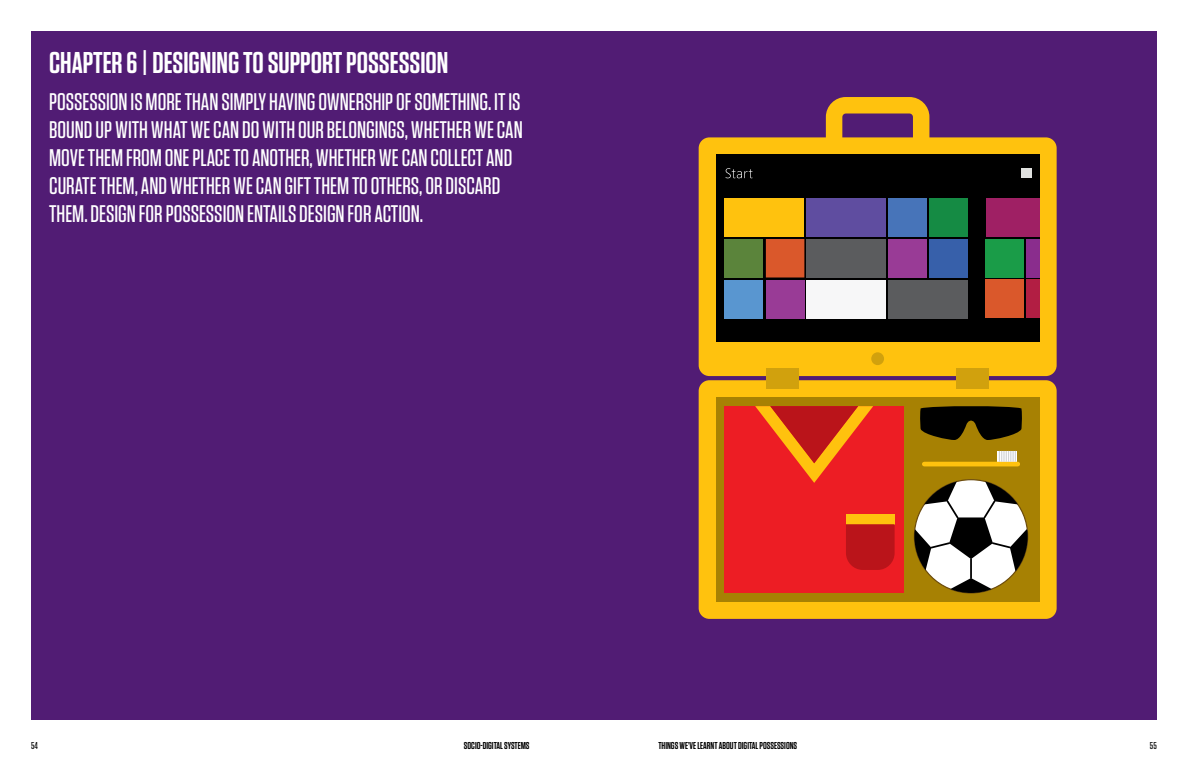
<style>
.page{position:relative;width:1188px;height:774px;background:#fff}
.page>*{position:absolute;margin:0;border:0;box-sizing:border-box;transform-origin:0 0}
.t1{font:600 30px "Tungsten";color:#fff}
.t2{font:500 24px/28px "Tungsten";color:#fff}
.t3{font:600 10px "Tungsten";color:#000}
.t4{font:500 10px "Tungsten";color:#000}
</style>
<div class="page">
<div style="left:31px;top:31px;width:1126px;height:689px;background:#511c74"></div>
<div style="left:826px;top:97px;width:103px;height:80px;border:16px solid #ffc20e;border-radius:12px"></div>
<div style="left:699px;top:137px;width:358px;height:239px;background:#ffc20e;border-radius:11px"></div>
<div style="left:716px;top:154px;width:324px;height:188px;background:#000"></div>
<div style="left:871px;top:352px;width:13px;height:13px;background:#d1a10d;border-radius:50%"></div>
<div style="left:699px;top:380px;width:358px;height:239px;background:#ffc20e;border-radius:11px"></div>
<div style="left:716px;top:397px;width:324px;height:205px;background:#a78103"></div>
<div style="left:725px;top:406px;width:179px;height:187px;background:#ed1d24"></div>
<svg style="left:755px;top:406px;width:118px;height:77px"></svg>
<div style="left:846px;top:514px;width:49px;height:10px;background:#ffc20e"></div>
<svg style="left:846px;top:524px;width:49px;height:46px;background:#bd151a"></svg>
<div style="left:725px;top:198px;width:79px;height:39px;background:#ffc20e"></div>
<div style="left:807px;top:198px;width:79px;height:39px;background:#5f4da0"></div>
<div style="left:889px;top:198px;width:38px;height:39px;background:#4774b9"></div>
<div style="left:929px;top:198px;width:38px;height:39px;background:#158b44"></div>
<div style="left:889px;top:239px;width:38px;height:38px;background:#993b96"></div>
<div style="left:725px;top:239px;width:38px;height:38px;background:#5b843b"></div>
<div style="left:725px;top:280px;width:38px;height:38px;background:#5996d0"></div>
<div style="left:766px;top:280px;width:38px;height:38px;background:#993b96"></div>
<div style="left:807px;top:239px;width:79px;height:38px;background:#5b5c5e"></div>
<div style="left:807px;top:280px;width:79px;height:38px;background:#f7f7f8"></div>
<div style="left:888px;top:280px;width:79px;height:38px;background:#5b5c5e"></div>
<div style="left:929px;top:239px;width:38px;height:38px;background:#3760aa"></div>
<div style="left:986px;top:239px;width:38px;height:38px;background:#1a9c48"></div>
<div style="left:986px;top:280px;width:38px;height:38px;background:#da582b"></div>
<div style="left:1026px;top:239px;width:14px;height:38px;background:#8a2d8d"></div>
<div style="left:1026px;top:280px;width:14px;height:38px;background:#b21e43"></div>
<div style="left:986px;top:198px;width:54px;height:39px;background:#9f2064"></div>
<svg style="left:766px;top:239px;width:38px;height:39px"></svg>
<div style="left:1021px;top:168px;width:11px;height:10px;background:#e0e1df"></div>
<svg style="left:726px;top:168px;width:26px;height:10px"></svg>
<div style="left:767px;top:368px;width:32px;height:20px;background:#d1a10d"></div>
<div style="left:956px;top:368px;width:33px;height:20px;background:#d1a10d"></div>
<svg style="left:914px;top:480px;width:114px;height:113px"></svg>
<svg style="left:920px;top:406px;width:102px;height:34px"></svg>
<svg style="left:998px;top:451px;width:19px;height:11px"></svg>
<hr style="left:924px;top:462px;width:94px;height:4px;background:#ffc20e">
<svg style="left:999px;top:451px;width:17px;height:11px"></svg>
<p class="t1" style="left:49px;top:47px;width:401px">CHAPTER 6 | DESIGNING TO SUPPORT POSSESSION</p>
<p class="t2" style="left:49px;top:88px;width:475px">POSSESSION IS MORE THAN SIMPLY HAVING OWNERSHIP OF SOMETHING. IT IS BOUND UP WITH WHAT WE CAN DO WITH OUR BELONGINGS, WHETHER WE CAN MOVE THEM FROM ONE PLACE TO ANOTHER, WHETHER WE CAN COLLECT AND CURATE THEM, AND WHETHER WE CAN GIFT THEM TO OTHERS, OR DISCARD THEM. DESIGN FOR POSSESSION ENTAILS DESIGN FOR ACTION.</p>
<p class="t4" style="left:31px;top:740px;width:8px">54</p>
<p class="t3" style="left:464px;top:740px;width:67px">SOCIO-DIGITAL SYSTEMS</p>
<p class="t3" style="left:658px;top:740px;width:140px">THINGS WE’VE LEARNT ABOUT DIGITAL POSSESSIONS</p>
<p class="t4" style="left:1150px;top:740px;width:8px">55</p>
</div>
